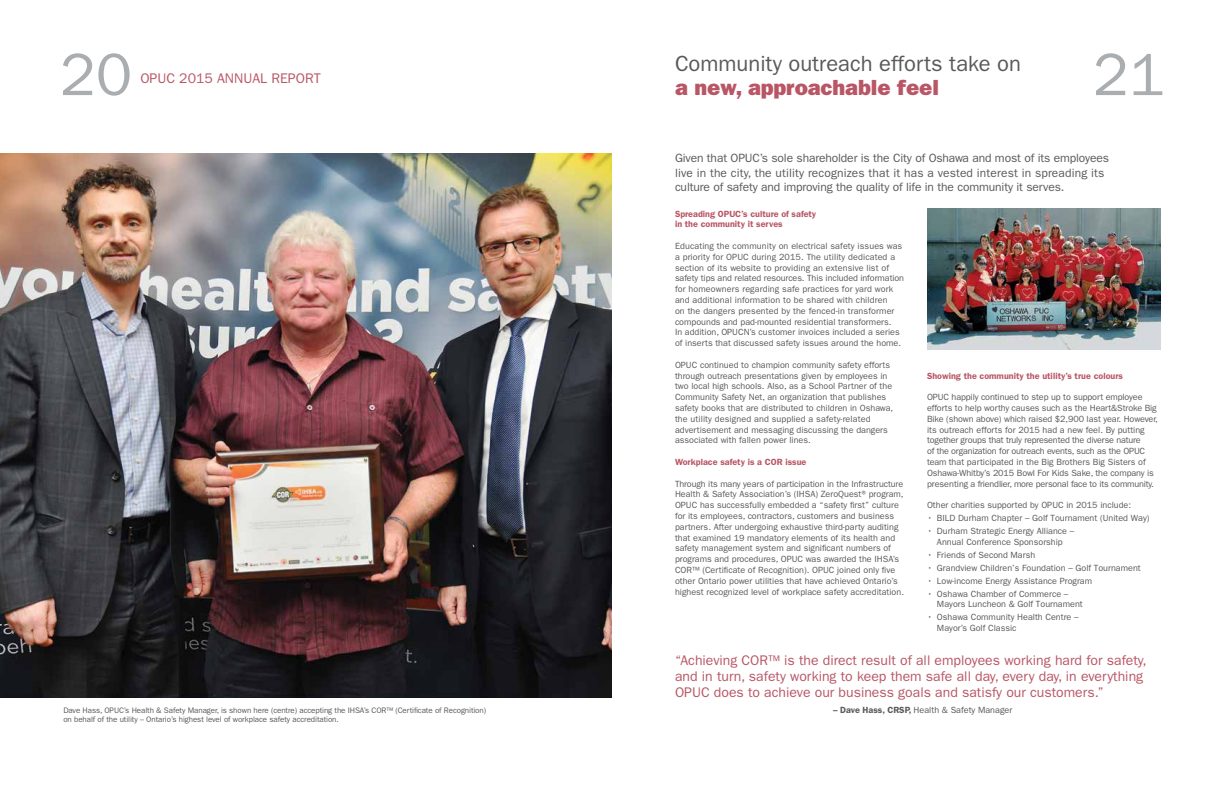
<style>
.page{position:relative;width:1224px;height:792px;background:#fff}
.page>*{position:absolute;margin:0;border:0;box-sizing:border-box;transform-origin:0 0}
.t1{font:60px "Franklin Gothic";color:#aaaeb1}
.t2{font:22px "Franklin Gothic";color:#58595b}
.t3{font:800 22px "Franklin Gothic";color:#b95665}
.t4{font:14px/16px "Franklin Gothic";color:#b95665}
.t5{font:12px/14.7px "Franklin Gothic";letter-spacing:-.01em;color:#58595b}
.t6{font:9px/10.8px "Franklin Gothic";color:#58595b}
.t7{font:600 9px/10.8px "Franklin Gothic";color:#b95665}
.t8{font:8px "Franklin Gothic";letter-spacing:-.01em;color:#58595b}
.s1{font-weight:600}
</style>
<div class="page">
<img style="left:927px;top:209px;width:234px;height:141px">
<img style="left:0;top:153px;width:612px;height:545px">
<h1 class="t1" style="left:60px;top:40px;width:73px">20</h1>
<h3 class="t4" style="left:140px;top:70px;width:182px">OPUC 2015 ANNUAL REPORT</h3>
<h2 class="t2" style="left:675px;top:50px;width:348px">Community outreach efforts take on</h2>
<h2 class="t3" style="left:675px;top:74px;width:266px">a new, approachable feel</h2>
<h1 class="t1" style="left:1093px;top:40px;width:73px">21</h1>
<p class="t5" style="left:675px;top:150px;width:436px">Given that OPUC’s sole shareholder is the City of Oshawa and most of its employees live in the city, the utility recognizes that it has a vested interest in spreading its culture of safety and improving the quality of life in the community it serves.</p>
<p class="t7" style="left:675px;top:208px;width:143px">Spreading OPUC’s culture of safety in the community it serves</p>
<p class="t6" style="left:675px;top:241px;width:231px">Educating the community on electrical safety issues was a priority for OPUC during 2015. The utility dedicated a section of its website to providing an extensive list of safety tips and related resources. This included information for homeowners regarding safe practices for yard work and additional information to be shared with children<br>on the dangers presented by the fenced-in transformer compounds and pad-mounted residential transformers.<br>In addition, OPUCN’s customer invoices included a series of inserts that discussed safety issues around the home.</p>
<p class="t6" style="left:675px;top:359px;width:220px">OPUC continued to champion community safety efforts through outreach presentations given by employees in two local high schools. Also, as a School Partner of the Community Safety Net, an organization that publishes safety books that are distributed to children in Oshawa, the utility designed and supplied a safety-related advertisement and messaging discussing the dangers associated with fallen power lines.</p>
<p class="t7" style="left:675px;top:456px;width:133px">Workplace safety is a COR issue</p>
<p class="t6" style="left:675px;top:478px;width:231px">Through its many years of participation in the Infrastructure Health &amp; Safety Association’s (IHSA) ZeroQuest® program, OPUC has successfully embedded a “safety first” culture for its employees, contractors, customers and business partners. After undergoing exhaustive third-party auditing that examined 19 mandatory elements of its health and safety management system and significant numbers of programs and procedures, OPUC was awarded the IHSA’s COR™ (Certificate of Recognition). OPUC joined only five other Ontario power utilities that have achieved Ontario’s highest recognized level of workplace safety accreditation.</p>
<p class="t7" style="left:927px;top:370px;width:198px">Showing the community the utility’s true colours</p>
<p class="t6" style="left:927px;top:392px;width:232px">OPUC happily continued to step up to support employee efforts to help worthy causes such as the Heart&amp;Stroke Big Bike (shown above) which raised $2,900 last year. However, its outreach efforts for 2015 had a new feel. By putting together groups that truly represented the diverse nature<br>of the organization for outreach events, such as the OPUC team that participated in the Big Brothers Big Sisters of Oshawa-Whitby’s 2015 Bowl For Kids Sake, the company is presenting a friendlier, more personal face to its community.</p>
<p class="t6" style="left:927px;top:500px;width:206px">Other charities supported by OPUC in 2015 include:</p>
<p class="t6" style="left:927px;top:513px;width:224px">• BILD Durham Chapter – Golf Tournament (United Way)</p>
<p class="t6" style="left:927px;top:526px;width:149px;text-align:center">• Durham Strategic Energy Alliance –<br>Annual Conference Sponsorship</p>
<p class="t6" style="left:927px;top:549px;width:110px">• Friends of Second Marsh</p>
<p class="t6" style="left:927px;top:562px;width:215px">• Grandview Children’s Foundation – Golf Tournament</p>
<p class="t6" style="left:927px;top:575px;width:167px">• Low-income Energy Assistance Program</p>
<p class="t6" style="left:937px;top:588px;width:147px;text-indent:-10px">• Oshawa Chamber of Commerce –<br>Mayors Luncheon &amp; Golf Tournament</p>
<p class="t6" style="left:937px;top:612px;width:143px;text-indent:-10px">• Oshawa Community Health Centre –<br>Mayor’s Golf Classic</p>
<h3 class="t4" style="left:675px;top:653px;width:473px">“Achieving COR™ is the direct result of all employees working hard for safety, and in turn, safety working to keep them safe all day, every day, in everything<br>OPUC does to achieve our business goals and satisfy our customers.”</h3>
<p class="t8" style="left:63px;top:705px;width:424px">Dave Hass, OPUC’s Health &amp; Safety Manager, is shown here (centre) accepting the IHSA’s COR™ (Certificate of Recognition)</p>
<p class="t6" style="left:833px;top:705px;width:181px"><span class="s1">– Dave Hass, CRSP,</span> Health &amp; Safety Manager</p>
<p class="t8" style="left:63px;top:714px;width:277px">on behalf of the utility – Ontario’s highest level of workplace safety accreditation.</p>
</div>
